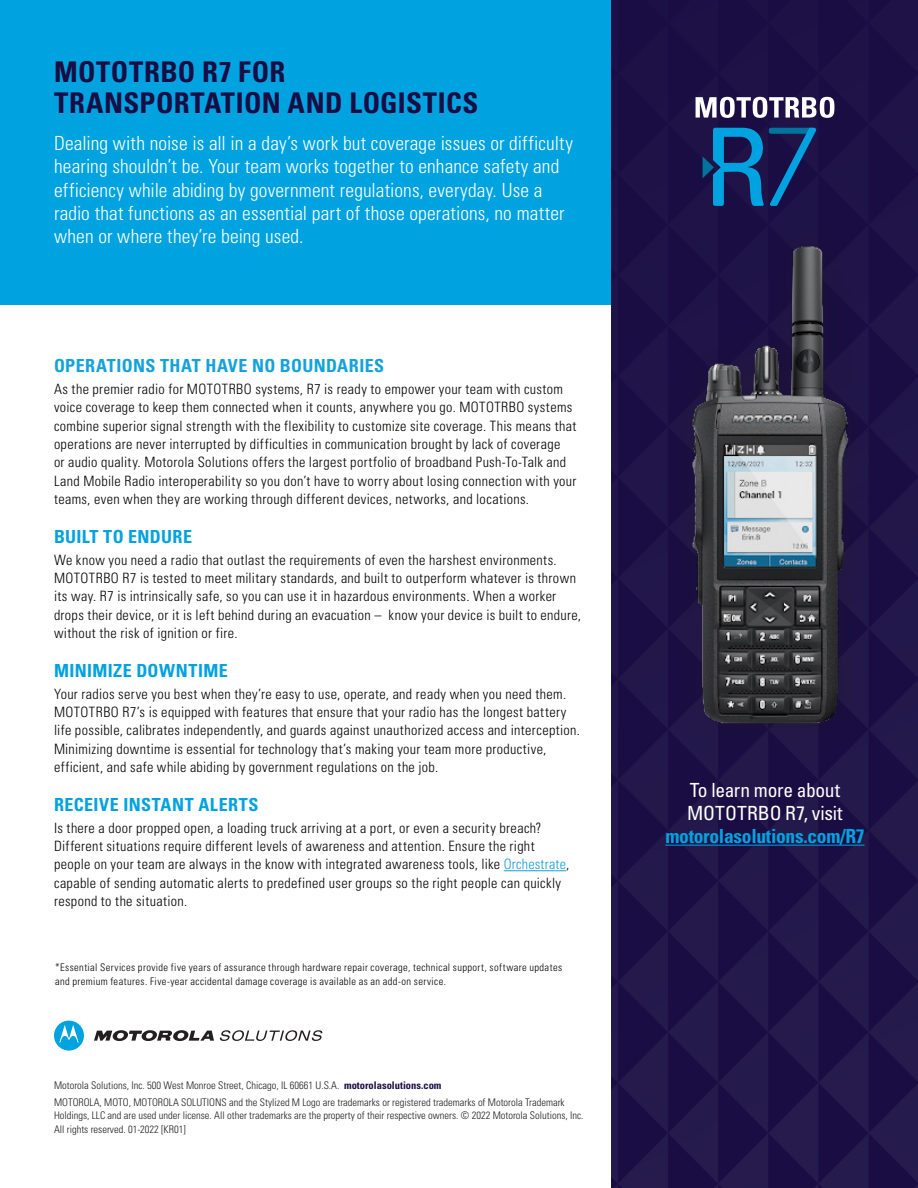
<style>
.page{position:relative;width:918px;height:1188px;background:#fff}
.page>*{position:absolute;margin:0;border:0;box-sizing:border-box;transform-origin:0 0}
.Body_Text{font:700 condensed 28.5px/31.3px "Univers LT Pro";letter-spacing:.02em;color:#190d43}
.Body_Text-2{font:300 condensed 19.5px/23.2px "Univers";letter-spacing:.005em;color:#fff}
.Body_Text-3{font:condensed 19.5px/23.2px "Univers LT Std";letter-spacing:-.01em;color:#fff;text-align:center}
.Body_Text-4{font:700 condensed 18px "Univers";letter-spacing:.02em;color:#00a2df}
.Body_Text-5{font:700 condensed 18px "Univers";letter-spacing:.02em;color:#14a2dc}
.Body_Text-6{font:300 condensed 14.25px/18.3px "Univers";letter-spacing:.025em;color:#040503}
.t1{font:300 condensed 10.5px/13.5px "Univers";color:#231f20}
.Body_Text-7{font:300 condensed 10.5px/13.5px "Univers";letter-spacing:.035em;color:#040503}
.s1{color:#00a2e0}
.s2{color:#179dd9}
.s3{font-weight:700;color:#190d43}
.s4{font-weight:700;color:#00a3e0}
</style>
<div class="page">
<div style="left:0;top:0;width:723px;height:305px;background:#00a3e0"></div>
<img style="left:612px;top:0;width:306px;height:1188px">
<svg style="left:54px;top:1021px;width:30px;height:30px"></svg>
<svg style="left:94px;top:1030px;width:120px;height:11px"></svg>
<svg style="left:220px;top:1030px;width:102px;height:11px"></svg>
<hr style="left:665px;top:845px;width:200px;height:1px;background:#00a3e0">
<svg style="left:696px;top:97px;width:138px;height:21px"></svg>
<svg style="left:703px;top:128px;width:114px;height:56px"></svg>
<hr style="left:504px;top:870px;width:62px;height:1px;background:#179dd9">
<img style="left:611px;top:184px;width:307px;height:578px">
<p class="Body_Text" style="left:54px;top:56px;width:426px">MOTOTRBO R7 FOR<br>TRANSPORTATION AND LOGISTICS</p>
<p class="Body_Text-2" style="left:54px;top:132px;width:521px">Dealing with noise is all in a day’s work but coverage issues or difficulty hearing shouldn’t be. Your team works together to enhance safety and efficiency while abiding by government regulations, everyday. Use a radio that functions as an essential part of those operations, no matter when or where they’re being used.</p>
<p class="Body_Text-5" style="left:54px;top:354px;width:332px">OPERATIONS THAT HAVE NO BOUNDARIES</p>
<p class="Body_Text-6" style="left:54px;top:380px;width:524px">As the premier radio for MOTOTRBO systems, R7 is ready to empower your team with custom voice coverage to keep them connected when it counts, anywhere you go. MOTOTRBO systems combine superior signal strength with the flexibility to customize site coverage. This means that operations are never interrupted by difficulties in communication brought by lack of coverage<br>or audio quality. Motorola Solutions offers the largest portfolio of broadband Push-To-Talk and Land Mobile Radio interoperability so you don’t have to worry about losing connection with your teams, even when they are working through different devices, networks, and locations.</p>
<p class="Body_Text-4" style="left:54px;top:525px;width:140px">BUILT TO ENDURE</p>
<p class="Body_Text-6" style="left:54px;top:550px;width:529px">We know you need a radio that outlast the requirements of even the harshest environments.<br>MOTOTRBO R7 is tested to meet military standards, and built to outperform whatever is thrown its way. R7 is intrinsically safe, so you can use it in hazardous environments. When a worker drops their device, or it is left behind during an evacuation – know your device is built to endure, without the risk of ignition or fire.</p>
<p class="Body_Text-4" style="left:54px;top:659px;width:175px">MINIMIZE DOWNTIME</p>
<p class="Body_Text-6" style="left:54px;top:684px;width:527px">Your radios serve you best when they’re easy to use, operate, and ready when you need them.<br>MOTOTRBO R7’s is equipped with features that ensure that your radio has the longest battery life possible, calibrates independently, and guards against unauthorized access and interception.<br>Minimizing downtime is essential for technology that’s making your team more productive, efficient, and safe while abiding by government regulations on the job.</p>
<p class="Body_Text-4" style="left:54px;top:793px;width:206px">RECEIVE I<span class="s1">NSTANT</span> ALERTS</p>
<p class="Body_Text-6" style="left:54px;top:818px;width:517px">Is there a door propped open, a loading truck arriving at a port, or even a security breach?<br>Different situations require different levels of awareness and attention. Ensure the right people on your team are always in the know with integrated awareness tools, like <span class="s2">Orchestrate</span>, capable of sending automatic alerts to predefined user groups so the right people can quickly respond to the situation.</p>
<p class="Body_Text-7" style="left:55px;top:961px;width:509px">*Essential Services provide five years of assurance through hardware repair coverage, technical support, software updates and premium features. Five-year accidental damage coverage is available as an add-on service.</p>
<p class="t1" style="left:54px;top:1078px;width:389px">Motorola Solutions, Inc. 500 West Monroe Street, Chicago, IL 60661 U.S.A. <span class="s3">motorolasolutions.com</span></p>
<p class="t1" style="left:54px;top:1095px;width:531px">MOTOROLA, MOTO, MOTOROLA SOLUTIONS and the Stylized M Logo are trademarks or registered trademarks of Motorola Trademark<br>Holdings, LLC and are used under license. All other trademarks are the property of their respective owners. © 2022 Motorola Solutions, Inc.<br>All rights reserved. 01-2022 [KR01]</p>
<p class="Body_Text-3" style="left:665px;top:778px;width:201px">To learn more about<br>MOTOTRBO R7, visit <span class="s4">motorolasolutions.com/R7</span></p>
</div>
